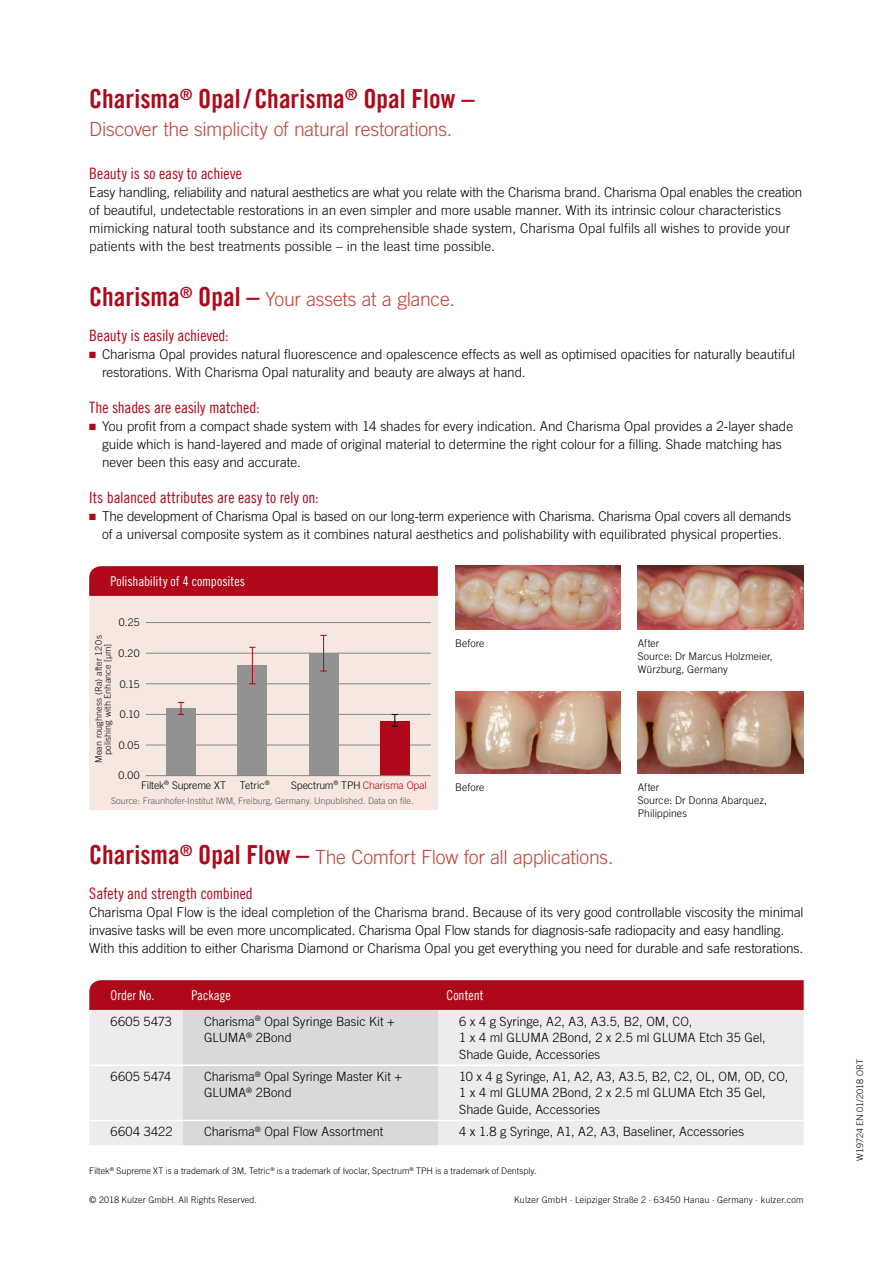
<style>
.page{position:relative;width:893px;height:1263px;background:#fff}
.page>*{position:absolute;margin:0;border:0;box-sizing:border-box;transform-origin:0 0}
.t1{font:26.25px "Trade Gothic LT Com Bd Cn 20";color:#ae081a}
.t2{font:300 19.5px "Trade Gothic LT Com";letter-spacing:-.015em;color:#bf433a}
.t3{font:15.75px "Trade Gothic LT Com Cn 18";letter-spacing:-.005em;color:#ae081a}
.t4{font:300 13.5px/18px "Trade Gothic LT Com";letter-spacing:-.005em;color:#000}
.t5{font:13.5px "Trade Gothic LT Com Cn 18";color:#fff}
.t6{font:300 12.75px/16.5px "Trade Gothic LT Com";color:#000}
.t7{font:300 12.75px "Trade Gothic LT Com";letter-spacing:.025em;color:#000}
.t8{font:300 12.75px "Trade Gothic LT Com";letter-spacing:.03em;color:#000}
.t9{font:300 10.5px/12.6px "Trade Gothic LT Com";letter-spacing:.005em;color:#000}
.t10{font:300 10.5px "Trade Gothic LT Com";letter-spacing:-.015em;color:#ae081a}
.t11{font:300 10.5px "Trade Gothic LT Com";letter-spacing:-.015em;color:#000}
.t12{font:300 9px/9px "Trade Gothic LT Com";letter-spacing:.005em;color:#000;text-align:center}
.t13{font:300 9px "Trade Gothic LT Com";color:#565655}
.s1{font-family:"Trade Gothic LT Com Bd Cn 20";font-weight:400;font-size:26.25px;color:#ae081a}
.s2{color:#ae081a}
.s3{color:#000}
</style>
<div class="page">
<div style="left:89px;top:596px;width:349px;height:213px;background:#f7e7e1"></div>
<hr style="left:146px;top:745px;width:285px;height:1px;background:#868686">
<hr style="left:146px;top:714px;width:285px;height:1px;background:#868686">
<hr style="left:146px;top:683px;width:285px;height:1px;background:#868686">
<hr style="left:146px;top:653px;width:285px;height:1px;background:#868686">
<hr style="left:146px;top:622px;width:285px;height:1px;background:#868686">
<div style="left:166px;top:708px;width:30px;height:68px;background:#929292"></div>
<div style="left:237px;top:665px;width:30px;height:111px;background:#929292"></div>
<div style="left:309px;top:653px;width:29px;height:123px;background:#929292"></div>
<div style="left:380px;top:721px;width:30px;height:55px;background:#ae081a"></div>
<svg style="left:178px;top:702px;width:6px;height:13px"></svg>
<hr style="left:252px;top:647px;width:1px;height:37px;background:#ae081a">
<svg style="left:392px;top:714px;width:6px;height:13px"></svg>
<hr style="left:323px;top:635px;width:1px;height:36px;background:#ae081a">
<hr style="left:146px;top:775px;width:285px;height:1px;background:#868686">
<svg style="left:89px;top:566px;width:349px;height:30px;background:#ae0a1c"></svg>
<img style="left:455px;top:566px;width:166px;height:64px">
<img style="left:455px;top:692px;width:166px;height:82px">
<img style="left:638px;top:692px;width:166px;height:82px">
<img style="left:638px;top:566px;width:166px;height:64px">
<svg style="left:89px;top:980px;width:715px;height:165px;background:#dbbcc0"></svg>
<hr style="left:89px;top:1064px;width:94px;height:2px;background:#fff">
<hr style="left:183px;top:1064px;width:255px;height:2px;background:#fff">
<hr style="left:438px;top:1064px;width:366px;height:2px;background:#fff">
<hr style="left:89px;top:1120px;width:94px;height:1px;background:#fff">
<hr style="left:183px;top:1120px;width:255px;height:1px;background:#fff">
<hr style="left:438px;top:1120px;width:366px;height:1px;background:#fff">
<h1 class="t1" style="left:89px;top:83px;width:387px">Charisma<sup>®</sup> Opal/Charisma<sup>®</sup> Opal Flow –</h1>
<h2 class="t2" style="left:89px;top:117px;width:364px">Discover the simplicity of natural restorations.</h2>
<p class="t3" style="left:89px;top:164px;width:154px">Beauty is so easy to achieve</p>
<p class="t4" style="left:89px;top:183px;width:715px">Easy handling, reliability and natural aesthetics are what you relate with the Charisma brand. Charisma Opal enables the creation of beautiful, undetectable restorations in an even simpler and more usable manner. With its intrinsic colour characteristics mimicking natural tooth substance and its comprehensible shade system, Charisma Opal fulfils all wishes to provide your patients with the best treatments possible – in the least time possible.</p>
<h2 class="t2" style="left:89px;top:288px;width:367px"><span class="s1">Charisma</span><sup>®</sup> <span class="s1">Opal –</span> Your assets at a glance.</h2>
<p class="t3" style="left:89px;top:326px;width:141px">Beauty is easily achieved:</p>
<p class="t4" style="left:102px;top:345px;width:695px;text-indent:-13px"><span class="s2">■</span> Charisma Opal provides natural fluorescence and opalescence effects as well as optimised opacities for naturally beautiful restorations. With Charisma Opal naturality and beauty are always at hand.</p>
<p class="t3" style="left:89px;top:398px;width:172px">The shades are easily matched:</p>
<p class="t4" style="left:102px;top:417px;width:693px;text-indent:-13px"><span class="s2">■</span> You profit from a compact shade system with 14 shades for every indication. And Charisma Opal provides a 2-layer shade guide which is hand-layered and made of original material to determine the right colour for a filling. Shade matching has never been this easy and accurate.</p>
<p class="t3" style="left:89px;top:488px;width:231px">Its balanced attributes are easy to rely on:</p>
<p class="t4" style="left:89px;top:507px;width:703px;text-align:center"><span class="s2">■</span> The development of Charisma Opal is based on our long-term experience with Charisma. Charisma Opal covers all demands of a universal composite system as it combines natural aesthetics and polishability with equilibrated physical properties.</p>
<p class="t5" style="left:110px;top:573px;width:136px">Polishability of 4 composites</p>
<p class="t9" style="left:119px;top:616px;width:22px">0.25</p>
<p class="t12" style="left:94px;top:763px;width:130px;rotate:-90deg">Mean roughness (Ra) after 120s polishing with Enhance [µm]</p>
<p class="t13" style="left:111px;top:796px;width:304px">Source: Fraunhofer-Institut IWM, Freiburg, Germany. Unpublished. Data on file.</p>
<p class="t9" style="left:119px;top:647px;width:22px">0.20</p>
<p class="t9" style="left:120px;top:677px;width:21px">0.15</p>
<p class="t9" style="left:120px;top:708px;width:21px">0.10</p>
<p class="t9" style="left:119px;top:739px;width:22px">0.05</p>
<p class="t9" style="left:119px;top:769px;width:22px">0.00</p>
<p class="t11" style="left:141px;top:779px;width:86px">Filtek<sup>®</sup> Supreme XT</p>
<p class="t9" style="left:240px;top:779px;width:31px">Tetric<sup>®</sup></p>
<p class="t10" style="left:291px;top:779px;width:137px"><span class="s3">Spectrum</span><sup>®</sup> <span class="s3">TPH</span> Charisma Opal</p>
<p class="t9" style="left:455px;top:637px;width:31px">Before</p>
<p class="t9" style="left:455px;top:781px;width:31px">Before</p>
<h2 class="t2" style="left:89px;top:846px;width:526px"><span class="s1">Charisma</span><sup>®</sup> <span class="s1">Opal Flow –</span> The Comfort Flow for all applications.</h2>
<p class="t9" style="left:638px;top:637px;width:137px">After<br>Source: Dr Marcus Holzmeier,<br>Würzburg, Germany</p>
<p class="t9" style="left:638px;top:781px;width:131px">After<br>Source: Dr Donna Abarquez,<br>Philippines</p>
<p class="t3" style="left:89px;top:884px;width:165px">Safety and strength combined</p>
<p class="t4" style="left:89px;top:903px;width:716px">Charisma Opal Flow is the ideal completion of the Charisma brand. Because of its very good controllable viscosity the minimal invasive tasks will be even more uncomplicated. Charisma Opal Flow stands for diagnosis-safe radiopacity and easy handling.<br>With this addition to either Charisma Diamond or Charisma Opal you get everything you need for durable and safe restorations.</p>
<p class="t5" style="left:111px;top:987px;width:45px">Order No.</p>
<p class="t5" style="left:191px;top:987px;width:41px">Package</p>
<p class="t5" style="left:446px;top:987px;width:39px">Content</p>
<p class="t7" style="left:111px;top:1013px;width:63px">6605 5473</p>
<p class="t6" style="left:204px;top:1012px;width:192px">Charisma<sup>®</sup> Opal Syringe Basic Kit +<br>GLUMA<sup>®</sup> 2Bond</p>
<p class="t6" style="left:459px;top:1012px;width:308px">6 x 4 g Syringe, A2, A3, A3.5, B2, OM, CO,<br>1 x 4 ml GLUMA 2Bond, 2 x 2.5 ml GLUMA Etch 35 Gel,<br>Shade Guide, Accessories</p>
<p class="t7" style="left:111px;top:1069px;width:62px">6605 5474</p>
<p class="t6" style="left:204px;top:1068px;width:199px">Charisma<sup>®</sup> Opal Syringe Master Kit +<br>GLUMA<sup>®</sup> 2Bond</p>
<p class="t6" style="left:459px;top:1068px;width:331px">10 x 4 g Syringe, A1, A2, A3, A3.5, B2, C2, OL, OM, OD, CO,<br>1 x 4 ml GLUMA 2Bond, 2 x 2.5 ml GLUMA Etch 35 Gel,<br>Shade Guide, Accessories</p>
<p class="t8" style="left:111px;top:1124px;width:64px">6604 3422</p>
<p class="t6" style="left:204px;top:1123px;width:181px">Charisma<sup>®</sup> Opal Flow Assortment</p>
<p class="t6" style="left:459px;top:1123px;width:286px">4 x 1.8 g Syringe, A1, A2, A3, Baseliner, Accessories</p>
<p class="t12" style="left:89px;top:1166px;width:449px">Filtek<sup>®</sup> Supreme XT is a trademark of 3M, Tetric<sup>®</sup> is a trademark of Ivoclar, Spectrum<sup>®</sup> TPH is a trademark of Dentsply.</p>
<p class="t12" style="left:514px;top:1195px;width:291px">Kulzer GmbH · Leipziger Straße 2 · 63450 Hanau · Germany · kulzer.com</p>
<p class="t12" style="left:89px;top:1196px;width:169px">© 2018 Kulzer GmbH. All Rights Reserved.</p>
<p class="t12" style="left:855px;top:1161px;width:103px;rotate:-90deg">W19724 EN 01/2018 ORT</p>
</div>
